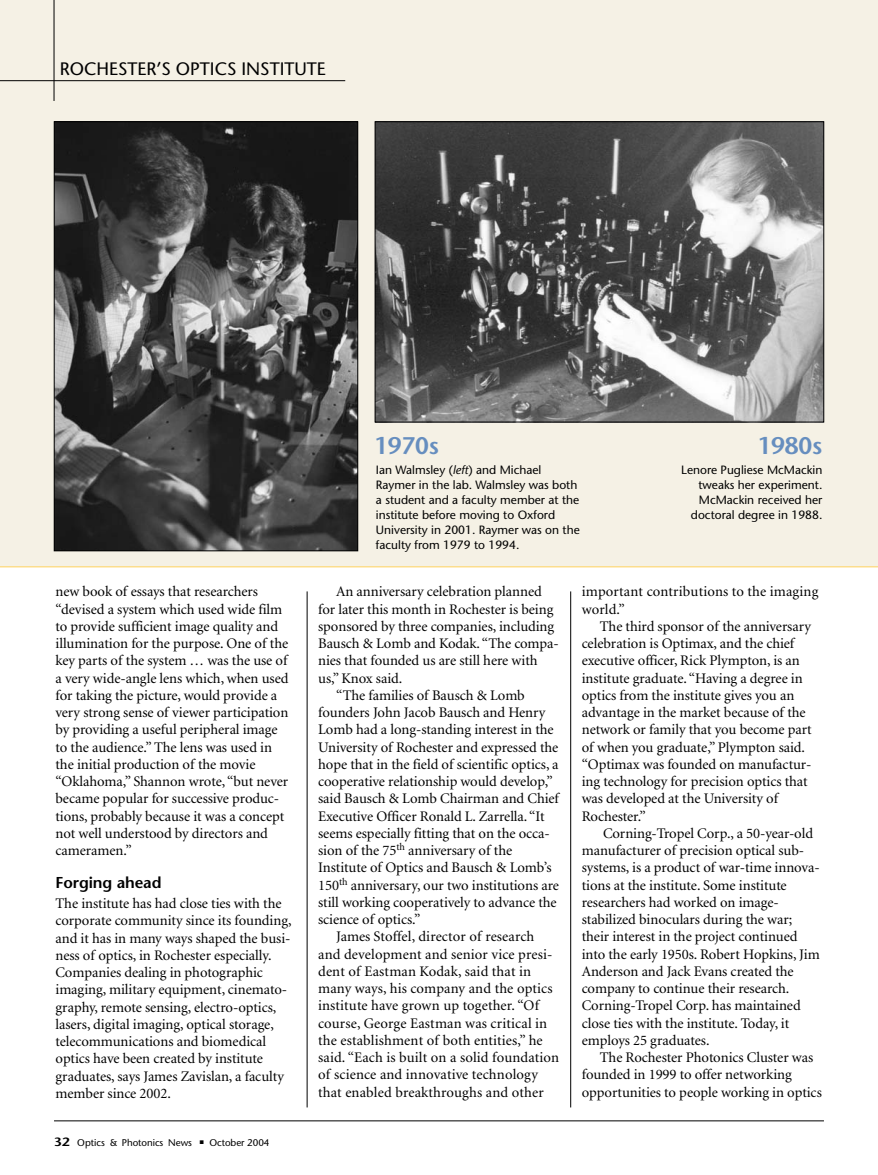
<style>
.page{position:relative;width:878px;height:1175px;background:#fff}
.page>*{position:absolute;margin:0;border:0;box-sizing:border-box;transform-origin:0 0}
.t1{font:600 24px "Stone Sans";letter-spacing:-.005em;color:#668ebf}
.t2{font:18px "Stone Sans";color:#000}
.t3{font:600 15.75px "Stone Sans";letter-spacing:-.005em;color:#000}
.t4{font:14.7px/17.2px "Minion";letter-spacing:-.005em;color:#000}
.t5{font:12px/15px "Stone Sans";color:#000}
.t6{font:9.75px "Stone Sans";letter-spacing:-.005em;color:#000}
.s1{font-style:italic}
.s2{font-weight:600;font-size:12px}
</style>
<div class="page">
<div style="left:0;top:0;width:878px;height:567px;background:#f5f1e5"></div>
<hr style="left:54px;top:1120px;width:770px;height:1px;background:#000">
<hr style="left:0;top:80px;width:345px;height:1px;background:#000">
<hr style="left:54px;top:0;width:1px;height:101px;background:#000">
<hr style="left:307px;top:591px;width:1px;height:516px;background:#000">
<hr style="left:570px;top:591px;width:1px;height:516px;background:#000">
<img style="left:56px;top:124px;width:300px;height:425px">
<div style="left:54px;top:122px;width:304px;height:429px;border:1px solid #000"></div>
<img style="left:377px;top:124px;width:445px;height:296px">
<div style="left:375px;top:122px;width:449px;height:300px;border:1px solid #000"></div>
<p class="t2" style="left:60px;top:62px;width:267px">ROCHESTER’S OPTICS INSTITUTE</p>
<h1 class="t1" style="left:374px;top:437px;width:66px">1970s</h1>
<h1 class="t1" style="left:757px;top:436px;width:66px">1980s</h1>
<p class="t5" style="left:681px;top:463px;width:143px;text-align:right">Lenore Pugliese McMackin tweaks her experiment.<br>McMackin received her doctoral degree in 1988.</p>
<p class="t5" style="left:376px;top:463px;width:205px">Ian Walmsley (<span class="s1">left</span>) and Michael Raymer in the lab. Walmsley was both a student and a faculty member at the institute before moving to Oxford University in 2001. Raymer was on the faculty from 1979 to 1994.</p>
<p class="t4" style="left:56px;top:584px;width:234px">new book of essays that researchers “devised a system which used wide film to provide sufficient image quality and illumination for the purpose. One of the key parts of the system … was the use of a very wide-angle lens which, when used for taking the picture, would provide a very strong sense of viewer participation by providing a useful peripheral image to the audience.” The lens was used in the initial production of the movie “Oklahoma,” Shannon wrote, “but never became popular for successive produc&shy;tions, probably because it was a concept not well understood by directors and cameramen.”</p>
<p class="t3" style="left:56px;top:876px;width:107px">Forging ahead</p>
<p class="t4" style="left:56px;top:896px;width:237px">The institute has had close ties with the corporate community since its founding, and it has in many ways shaped the busi&shy;ness of optics, in Rochester especially.<br>Companies dealing in photographic imaging, military equipment, cinemato&shy;graphy, remote sensing, electro-optics, lasers, digital imaging, optical storage, telecommunications and biomedical optics have been created by institute graduates, says James Zavislan, a faculty member since 2002.</p>
<p class="t6" style="left:54px;top:1138px;width:217px"><span class="s2">32</span> Optics &amp; Photonics News ■ October 2004</p>
<p class="t4" style="left:336px;top:584px;width:207px">An anniversary celebration planned</p>
<p class="t4" style="left:318px;top:601px;width:237px">for later this month in Rochester is being</p>
<p class="t4" style="left:318px;top:618px;width:237px">sponsored by three companies, including</p>
<p class="t4" style="left:318px;top:636px;width:242px">Bausch &amp; Lomb and Kodak. “The compa-</p>
<p class="t4" style="left:318px;top:653px;width:221px">nies that founded us are still here with</p>
<p class="t4" style="left:318px;top:670px;width:86px">us,” Knox said.</p>
<p class="t4" style="left:336px;top:687px;width:190px">“The families of Bausch &amp; Lomb</p>
<p class="t4" style="left:318px;top:705px;width:229px">founders John Jacob Bausch and Henry</p>
<p class="t4" style="left:318px;top:722px;width:237px">Lomb had a long-standing interest in the</p>
<p class="t4" style="left:318px;top:739px;width:242px">University of Rochester and expressed the</p>
<p class="t4" style="left:318px;top:756px;width:242px">hope that in the field of scientific optics, a</p>
<p class="t4" style="left:318px;top:774px;width:236px">cooperative relationship would develop,”</p>
<p class="t4" style="left:318px;top:791px;width:242px">said Bausch &amp; Lomb Chairman and Chief</p>
<p class="t4" style="left:318px;top:808px;width:228px">Executive Officer Ronald L. Zarrella. “It</p>
<p class="t4" style="left:318px;top:825px;width:233px">seems especially fitting that on the occa-</p>
<p class="t4" style="left:318px;top:843px;width:195px">sion of the 75<sup>th</sup> anniversary of the</p>
<p class="t4" style="left:318px;top:860px;width:235px">Institute of Optics and Bausch &amp; Lomb’s</p>
<p class="t4" style="left:318px;top:877px;width:242px">150<sup>th</sup> anniversary, our two institutions are</p>
<p class="t4" style="left:318px;top:894px;width:240px">still working cooperatively to advance the</p>
<p class="t4" style="left:318px;top:912px;width:104px">science of optics.”</p>
<p class="t4" style="left:336px;top:929px;width:200px">James Stoffel, director of research</p>
<p class="t4" style="left:318px;top:946px;width:236px">and development and senior vice presi-</p>
<p class="t4" style="left:318px;top:963px;width:214px">dent of Eastman Kodak, said that in</p>
<p class="t4" style="left:318px;top:981px;width:236px">many ways, his company and the optics</p>
<p class="t4" style="left:318px;top:998px;width:222px">institute have grown up together. “Of</p>
<p class="t4" style="left:318px;top:1015px;width:230px">course, George Eastman was critical in</p>
<p class="t4" style="left:318px;top:1032px;width:226px">the establishment of both entities,” he</p>
<p class="t4" style="left:318px;top:1050px;width:242px">said. “Each is built on a solid foundation</p>
<p class="t4" style="left:318px;top:1067px;width:221px">of science and innovative technology</p>
<p class="t4" style="left:318px;top:1084px;width:227px">that enabled breakthroughs and other</p>
<p class="t4" style="left:581px;top:584px;width:238px">important contributions to the imaging world.”</p>
<p class="t4" style="left:581px;top:618px;width:231px;text-indent:18px">The third sponsor of the anniversary celebration is Optimax, and the chief executive officer, Rick Plympton, is an institute graduate. “Having a degree in optics from the institute gives you an advantage in the market because of the network or family that you become part of when you graduate,” Plympton said. “Optimax was founded on manufactur&shy;ing technology for precision optics that was developed at the University of Rochester.”</p>
<p class="t4" style="left:581px;top:825px;width:239px;text-indent:21px">Corning-Tropel Corp., a 50-year-old manufacturer of precision optical sub&shy;systems, is a product of war-time innova&shy;tions at the institute. Some institute researchers had worked on image&shy;stabilized binoculars during the war; their interest in the project continued into the early 1950s. Robert Hopkins, Jim Anderson and Jack Evans created the company to continue their research.<br>Corning-Tropel Corp. has maintained close ties with the institute. Today, it employs 25 graduates.</p>
<p class="t4" style="left:581px;top:1050px;width:241px;text-indent:18px">The Rochester Photonics Cluster was founded in 1999 to offer networking opportunities to people working in optics</p>
</div>
